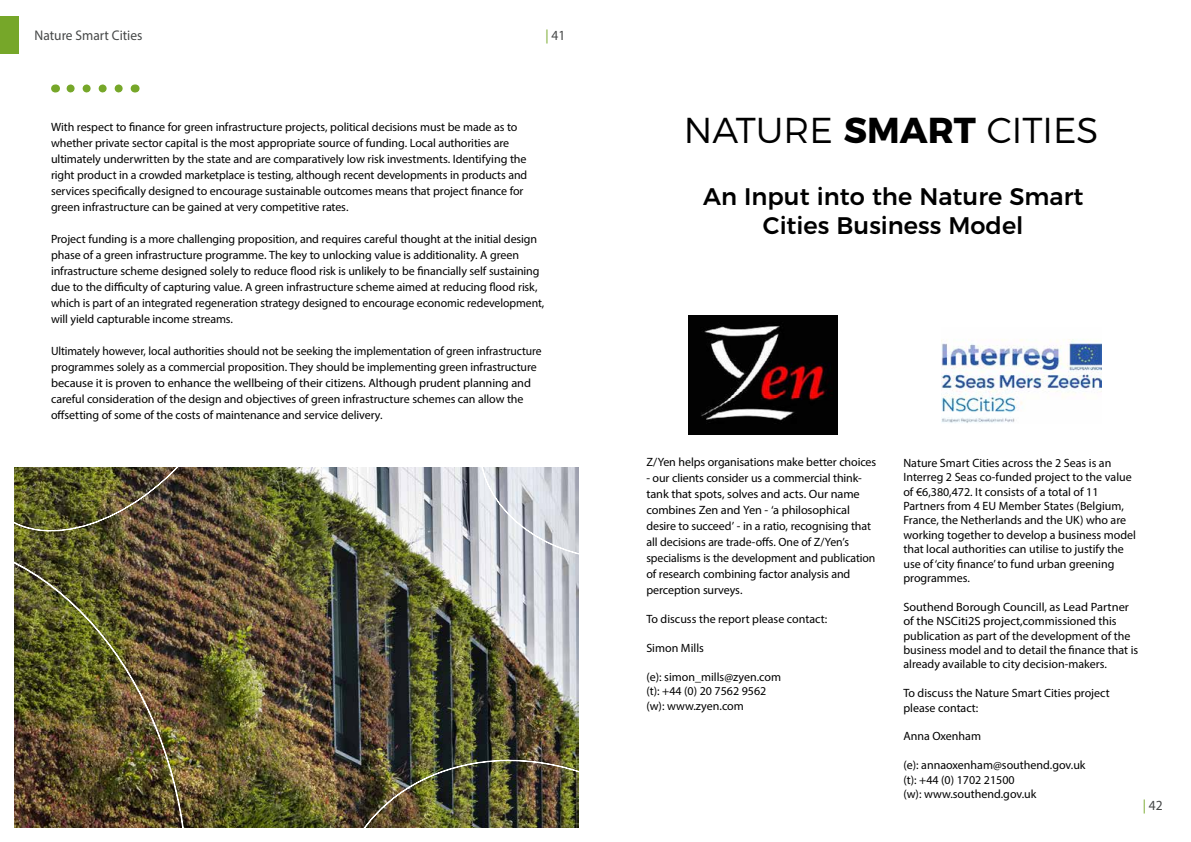
<style>
.page{position:relative;width:1191px;height:842px;background:#fff}
.page>*{position:absolute;margin:0;border:0;box-sizing:border-box;transform-origin:0 0}
.t1{font:300 36px "Montserrat";color:#000}
.t2{font:500 24px/28.8px "Montserrat";color:#000;text-align:center}
.t3{font:14px "Myriad Pro";color:#454747;scale:.96 1}
.t4{font:12px/16px "Myriad Pro";letter-spacing:-.005em;color:#000}
.s1{color:#76a729}
.s2{font-weight:700}
</style>
<div class="page">
<svg style="left:66px;top:84px;width:53px;height:8px"></svg>
<div style="left:0;top:16px;width:18px;height:38px;background:#76a729"></div>
<img style="left:688px;top:315px;width:149px;height:120px">
<img style="left:941px;top:339px;width:160px;height:84px">
<img style="left:14px;top:468px;width:564px;height:360px">
<img style="left:14px;top:538px;width:174px;height:290px">
<img style="left:357px;top:759px;width:222px;height:69px">
<svg style="left:479px;top:467px;width:100px;height:91px"></svg>
<img style="left:14px;top:467px;width:170px;height:65px">
<p class="t3" style="left:35px;top:26px;width:114px">Nature Smart Cities</p>
<p class="t3" style="left:545px;top:26px;width:22px"><span class="s1">|</span> 41</p>
<p class="t4" style="left:51px;top:119px;width:478px">With respect to finance for green infrastructure projects, political decisions must be made as to whether private sector capital is the most appropriate source of funding. Local authorities are ultimately underwritten by the state and are comparatively low risk investments. Identifying the right product in a crowded marketplace is testing, although recent developments in products and services specifically designed to encourage sustainable outcomes means that project finance for green infrastructure can be gained at very competitive rates.</p>
<p class="t4" style="left:51px;top:231px;width:495px">Project funding is a more challenging proposition, and requires careful thought at the initial design phase of a green infrastructure programme. The key to unlocking value is additionality. A green infrastructure scheme designed solely to reduce flood risk is unlikely to be financially self sustaining due to the difficulty of capturing value. A green infrastructure scheme aimed at reducing flood risk, which is part of an integrated regeneration strategy designed to encourage economic redevelopment, will yield capturable income streams.</p>
<p class="t4" style="left:51px;top:343px;width:492px">Ultimately however, local authorities should not be seeking the implementation of green infrastructure programmes solely as a commercial proposition. They should be implementing green infrastructure because it is proven to enhance the wellbeing of their citizens. Although prudent planning and careful consideration of the design and objectives of green infrastructure schemes can allow the offsetting of some of the costs of maintenance and service delivery.</p>
<h1 class="t1" style="left:683px;top:102px;width:416px">NATURE <span class="s2">SMART</span> CITIES</h1>
<h2 class="t2" style="left:703px;top:180px;width:382px">An Input into the Nature Smart<br>Cities Business Model</h2>
<p class="t4" style="left:646px;top:454px;width:231px">Z/Yen helps organisations make better choices</p>
<p class="t4" style="left:646px;top:470px;width:231px">- our clients consider us a commercial think&shy;tank that spots, solves and acts. Our name combines Zen and Yen - ‘a philosophical desire to succeed’ - in a ratio, recognising that all decisions are trade-offs. One of Z/Yen’s specialisms is the development and publication of research combining factor analysis and perception surveys.</p>
<p class="t4" style="left:646px;top:611px;width:182px">To discuss the report please contact:</p>
<p class="t4" style="left:646px;top:640px;width:59px">Simon Mills</p>
<p class="t4" style="left:646px;top:669px;width:136px;line-height:14.4px">(e): simon_mills@zyen.com (t): +44 (0) 20 7562 9562 (w): www.zyen.com</p>
<p class="t4" style="left:903px;top:455px;width:234px;line-height:14.4px">Nature Smart Cities across the 2 Seas is an Interreg 2 Seas co-funded project to the value of €6,380,472. It consists of a total of 11<br>Partners from 4 EU Member States (Belgium, France, the Netherlands and the UK) who are working together to develop a business model that local authorities can utilise to justify the use of ‘city finance’ to fund urban greening programmes.</p>
<p class="t4" style="left:903px;top:599px;width:236px;line-height:14.4px">Southend Borough Councill, as Lead Partner of the NSCiti2S project,commissioned this publication as part of the development of the business model and to detail the finance that is already available to city decision-makers.</p>
<p class="t4" style="left:903px;top:686px;width:208px;line-height:14.4px">To discuss the Nature Smart Cities project please contact:</p>
<p class="t4" style="left:903px;top:728px;width:79px">Anna Oxenham</p>
<p class="t4" style="left:903px;top:758px;width:184px;line-height:14.4px">(e): annaoxenham@southend.gov.uk (t): +44 (0) 1702 21500<br>(w): www.southend.gov.uk</p>
<p class="t3" style="left:1142px;top:796px;width:22px"><span class="s1">|</span> 42</p>
</div>
